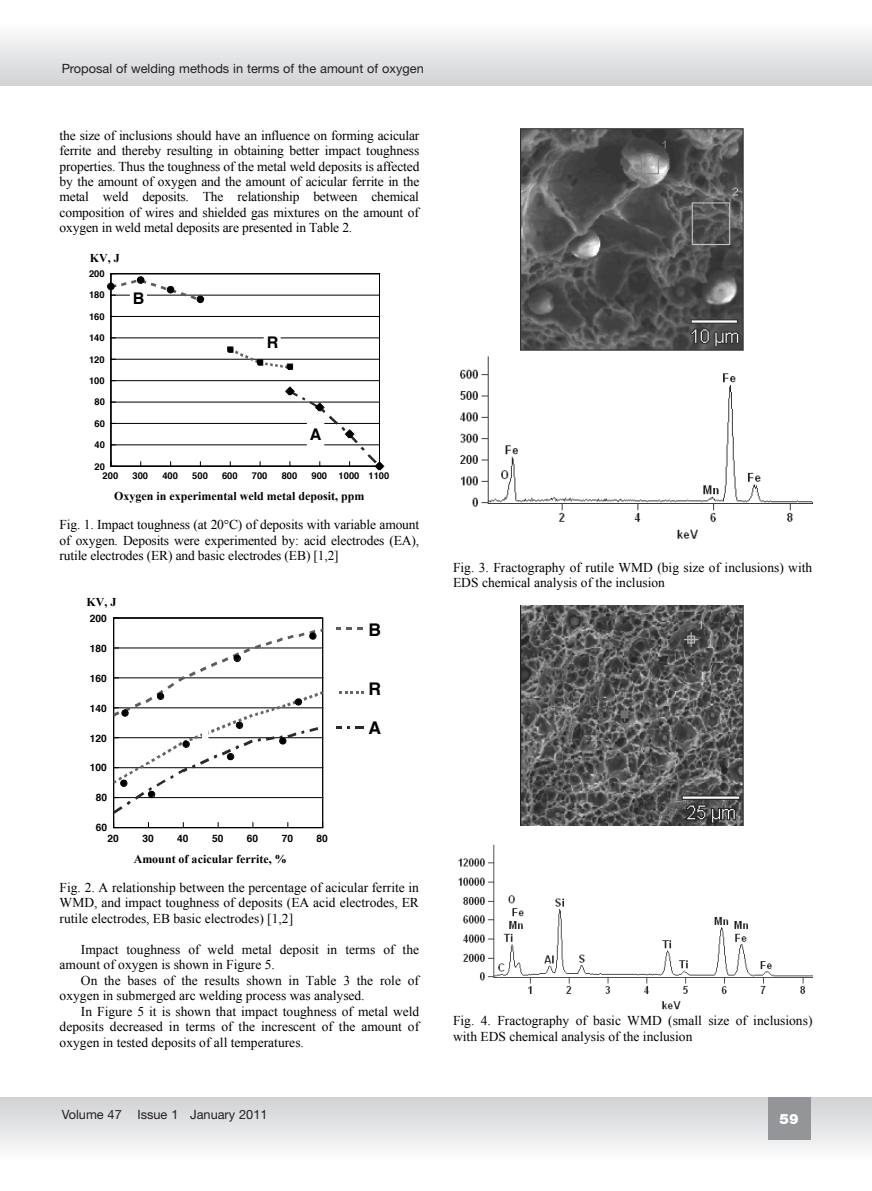
<style>
.page{position:relative;width:872px;height:1191px;background:#fff}
.page>*{position:absolute;margin:0;border:0;box-sizing:border-box;transform-origin:0 0}
.t1{font:700 17.4px "Helvetica";color:#000}
.t2{font:700 16.05px "Helvetica";color:#000}
.t3{font:900 14.25px "Helvetica Neue LT Pro";color:#fff}
.t4{font:13.5px/15.5px "Times New Roman";color:#000;text-align:justify}
.autorzy_gora_szary_p{font:12.75px "Helvetica Neue LT Pro";color:#231f20}
.gorna_pagina{font:12.75px "Helvetica Neue LT Pro";color:#231f20}
.t5{font:700 12px "Times New Roman";color:#000}
.t6{font:700 10.2px "Helvetica";color:#000}
.t7{font:700 9.3px "Helvetica";color:#000}
</style>
<div class="page">
<svg style="left:0;top:35px;width:872px;height:50px"></svg>
<svg style="left:0;top:1097px;width:872px;height:52px"></svg>
<div style="left:767px;top:1097px;width:43px;height:43px;background:#939598"></div>
<svg style="left:112px;top:274px;width:268px;height:192px"></svg>
<hr style="left:111px;top:466px;width:269px;height:1px;background:#000">
<hr style="left:111px;top:444px;width:269px;height:1px;background:#000">
<hr style="left:111px;top:423px;width:269px;height:1px;background:#000">
<hr style="left:111px;top:402px;width:269px;height:1px;background:#000">
<hr style="left:111px;top:380px;width:269px;height:1px;background:#000">
<hr style="left:111px;top:359px;width:269px;height:1px;background:#000">
<hr style="left:111px;top:338px;width:269px;height:1px;background:#000">
<hr style="left:111px;top:316px;width:269px;height:1px;background:#000">
<hr style="left:111px;top:295px;width:269px;height:1px;background:#000">
<hr style="left:111px;top:273px;width:269px;height:1px;background:#000">
<hr style="left:111px;top:274px;width:1px;height:192px;background:#000">
<div style="left:108px;top:283px;width:6px;height:7px;background:#000;border-radius:50%"></div>
<div style="left:107px;top:283px;width:7px;height:7px;border:1px solid #000;border-radius:50%"></div>
<div style="left:197px;top:296px;width:7px;height:6px;background:#000;border-radius:50%"></div>
<div style="left:197px;top:296px;width:7px;height:7px;border:1px solid #000;border-radius:50%"></div>
<svg style="left:111px;top:274px;width:85px;height:36px"></svg>
<svg style="left:227px;top:330px;width:66px;height:40px"></svg>
<svg style="left:285px;top:386px;width:99px;height:84px"></svg>
<svg style="left:113px;top:617px;width:210px;height:210px"></svg>
<hr style="left:113px;top:827px;width:210px;height:1px;background:#000">
<hr style="left:113px;top:618px;width:210px;height:1px;background:#000">
<hr style="left:113px;top:618px;width:1px;height:209px;background:#000">
<svg style="left:337px;top:627px;width:27px;height:102px"></svg>
<img style="left:520px;top:128px;width:224px;height:223px">
<img style="left:460px;top:356px;width:352px;height:183px">
<img style="left:520px;top:606px;width:224px;height:219px">
<img style="left:458px;top:844px;width:354px;height:166px">
<svg style="left:114px;top:628px;width:209px;height:186px"></svg>
<p class="autorzy_gora_szary_p" style="left:62px;top:60px;width:364px">Proposal of welding methods in terms of the amount of oxygen</p>
<p class="t4" style="left:60px;top:127px;width:361px">the size of inclusions should have an influence on forming acicular ferrite and thereby resulting in obtaining better impact toughness properties. Thus the toughness of the metal weld deposits is affected by the amount of oxygen and the amount of acicular ferrite in the metal weld deposits. The relationship between chemical composition of wires and shielded gas mixtures on the amount of oxygen in weld metal deposits are presented in Table 2.</p>
<p class="t5" style="left:90px;top:250px;width:31px">KV, J</p>
<p class="t7" style="left:89px;top:265px;width:17px">200</p>
<p class="t7" style="left:89px;top:287px;width:17px">180</p>
<p class="t7" style="left:89px;top:308px;width:17px">160</p>
<p class="t7" style="left:89px;top:330px;width:17px">140</p>
<p class="t7" style="left:89px;top:351px;width:17px">120</p>
<p class="t7" style="left:89px;top:372px;width:17px">100</p>
<p class="t7" style="left:94px;top:394px;width:12px">80</p>
<p class="t7" style="left:94px;top:415px;width:12px">60</p>
<p class="t7" style="left:94px;top:436px;width:12px">40</p>
<p class="t7" style="left:94px;top:458px;width:12px">20</p>
<p class="t2" style="left:133px;top:284px;width:13px">B</p>
<p class="t2" style="left:267px;top:328px;width:13px">R</p>
<p class="t2" style="left:310px;top:420px;width:13px">A</p>
<p class="t7" style="left:103px;top:467px;width:17px">200</p>
<p class="t7" style="left:132px;top:467px;width:17px">300</p>
<p class="t7" style="left:162px;top:467px;width:17px">400</p>
<p class="t7" style="left:192px;top:467px;width:17px">500</p>
<p class="t7" style="left:222px;top:467px;width:17px">600</p>
<p class="t7" style="left:252px;top:467px;width:17px">700</p>
<p class="t7" style="left:282px;top:467px;width:17px">800</p>
<p class="t7" style="left:311px;top:467px;width:79px">900 1000 1100</p>
<p class="t5" style="left:114px;top:487px;width:252px">Oxygen in experimental weld metal deposit, ppm</p>
<p class="t4" style="left:60px;top:517px;width:361px">Fig. 1. Impact toughness (at 20❑C) of deposits with variable amount of oxygen. Deposits were experimented by: acid electrodes (EA), rutile electrodes (ER) and basic electrodes (EB) [1,2]</p>
<p class="t5" style="left:87px;top:593px;width:31px">KV, J</p>
<p class="t6" style="left:90px;top:609px;width:19px">200</p>
<p class="t6" style="left:90px;top:639px;width:19px">180</p>
<p class="t6" style="left:90px;top:669px;width:19px">160</p>
<p class="t6" style="left:90px;top:698px;width:19px">140</p>
<p class="t6" style="left:90px;top:728px;width:19px">120</p>
<p class="t6" style="left:90px;top:758px;width:19px">100</p>
<p class="t6" style="left:96px;top:788px;width:13px">80</p>
<p class="t6" style="left:96px;top:818px;width:13px">60</p>
<p class="t6" style="left:108px;top:829px;width:13px">20</p>
<p class="t6" style="left:142px;top:829px;width:13px">30</p>
<p class="t6" style="left:177px;top:829px;width:13px">40</p>
<p class="t6" style="left:212px;top:829px;width:13px">50</p>
<p class="t6" style="left:247px;top:829px;width:13px">60</p>
<p class="t6" style="left:282px;top:829px;width:13px">70</p>
<p class="t6" style="left:317px;top:829px;width:13px">80</p>
<p class="t1" style="left:368px;top:614px;width:14px">B</p>
<p class="t1" style="left:368px;top:673px;width:14px">R</p>
<p class="t1" style="left:368px;top:712px;width:14px">A</p>
<p class="t5" style="left:134px;top:850px;width:155px">Amount of acicular ferrite, %</p>
<p class="t4" style="left:60px;top:879px;width:361px">Fig. 2. A relationship between the percentage of acicular ferrite in WMD, and impact toughness of deposits (EA acid electrodes, ER rutile electrodes, EB basic electrodes) [1,2]</p>
<p class="t4" style="left:60px;top:941px;width:361px;text-indent:21px">Impact toughness of weld metal deposit in terms of the amount of oxygen is shown in Figure 5.</p>
<p class="t4" style="left:60px;top:972px;width:361px;text-indent:21px">On the bases of the results shown in Table 3 the role of oxygen in submerged arc welding process was analysed.</p>
<p class="t4" style="left:60px;top:1003px;width:361px;text-indent:21px">In Figure 5 it is shown that impact toughness of metal weld deposits decreased in terms of the increscent of the amount of oxygen in tested deposits of all temperatures.</p>
<p class="gorna_pagina" style="left:62px;top:1106px;width:207px">Volume 47 Issue 1 January 2011</p>
<p class="t4" style="left:453px;top:559px;width:361px">Fig. 3. Fractography of rutile WMD (big size of inclusions) with<br>EDS chemical analysis of the inclusion</p>
<p class="t4" style="left:453px;top:1013px;width:361px">Fig. 4. Fractography of basic WMD (small size of inclusions) with EDS chemical analysis of the inclusion</p>
<p class="t3" style="left:779px;top:1110px;width:21px">59</p>
</div>
